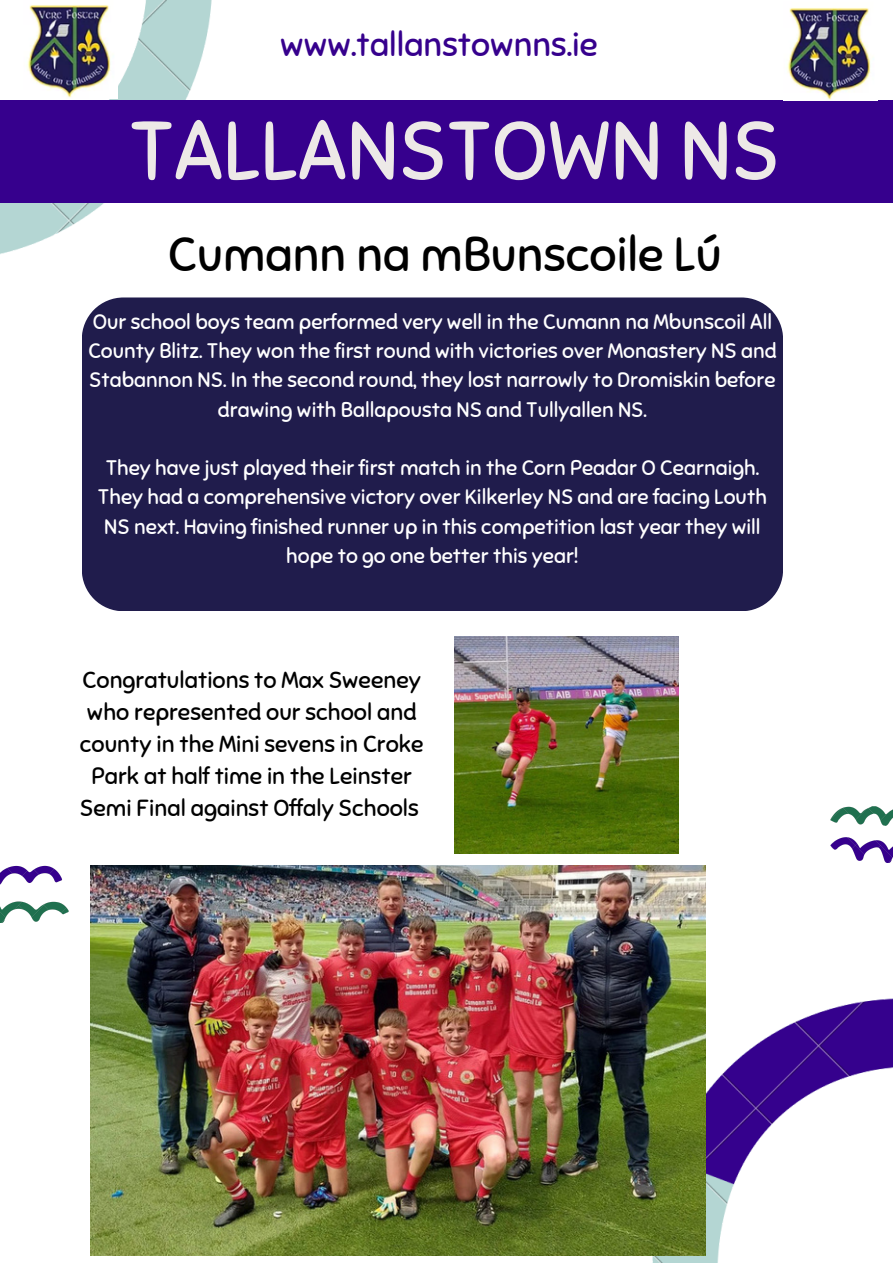
<style>
.page{position:relative;width:893px;height:1264px;background:#fff}
.page>*{position:absolute;margin:0;border:0;box-sizing:border-box;transform-origin:0 0}
.t1{font:82.2px "Sniglet";color:#ede9e7}
.t2{font:48px "Sniglet";color:#000}
.t3{font:33.6px "Sniglet";color:#36008d}
.t4{font:23.25px/32px "Sniglet";color:#000;text-align:center}
.t5{font:21px/29.2px "Sniglet";color:#fff;text-align:center}
</style>
<div class="page">
<img style="left:0;top:0;width:236px;height:254px">
<div style="left:0;top:100px;width:892px;height:102px;background:#36008d"></div>
<img style="left:830px;top:806px;width:62px;height:56px">
<img style="left:0;top:865px;width:68px;height:57px">
<img style="left:652px;top:983px;width:240px;height:279px">
<img style="left:23px;top:0;width:95px;height:98px">
<img style="left:787px;top:8px;width:84px;height:92px">
<div style="left:82px;top:297px;width:700px;height:314px;background:#201c4c"></div>
<img style="left:90px;top:865px;width:615px;height:390px">
<img style="left:454px;top:636px;width:224px;height:217px">
<p class="t3" style="left:280px;top:24px;width:319px">www.tallanstownns.ie</p>
<p class="t1" style="left:129px;top:101px;width:652px">TALLANSTOWN NS</p>
<p class="t2" style="left:168px;top:225px;width:555px">Cumann na mBunscoile Lú</p>
<p class="t5" style="left:88px;top:307px;width:689px">Our school boys team performed very well in the Cumann na Mbunscoil All County Blitz. They won the first round with victories over Monastery NS and Stabannon NS. In the second round, they lost narrowly to Dromiskin before drawing with Ballapousta NS and Tullyallen NS.</p>
<p class="t5" style="left:98px;top:453px;width:670px">They have just played their first match in the Corn Peadar O Cearnaigh.<br>They had a comprehensive victory over Kilkerley NS and are facing Louth NS next. Having finished runner up in this competition last year they will hope to go one better this year!</p>
<p class="t4" style="left:80px;top:663px;width:345px">Congratulations to Max Sweeney who represented our school and county in the Mini sevens in Croke<br>Park at half time in the Leinster<br>Semi Final against Offaly Schools</p>
</div>
